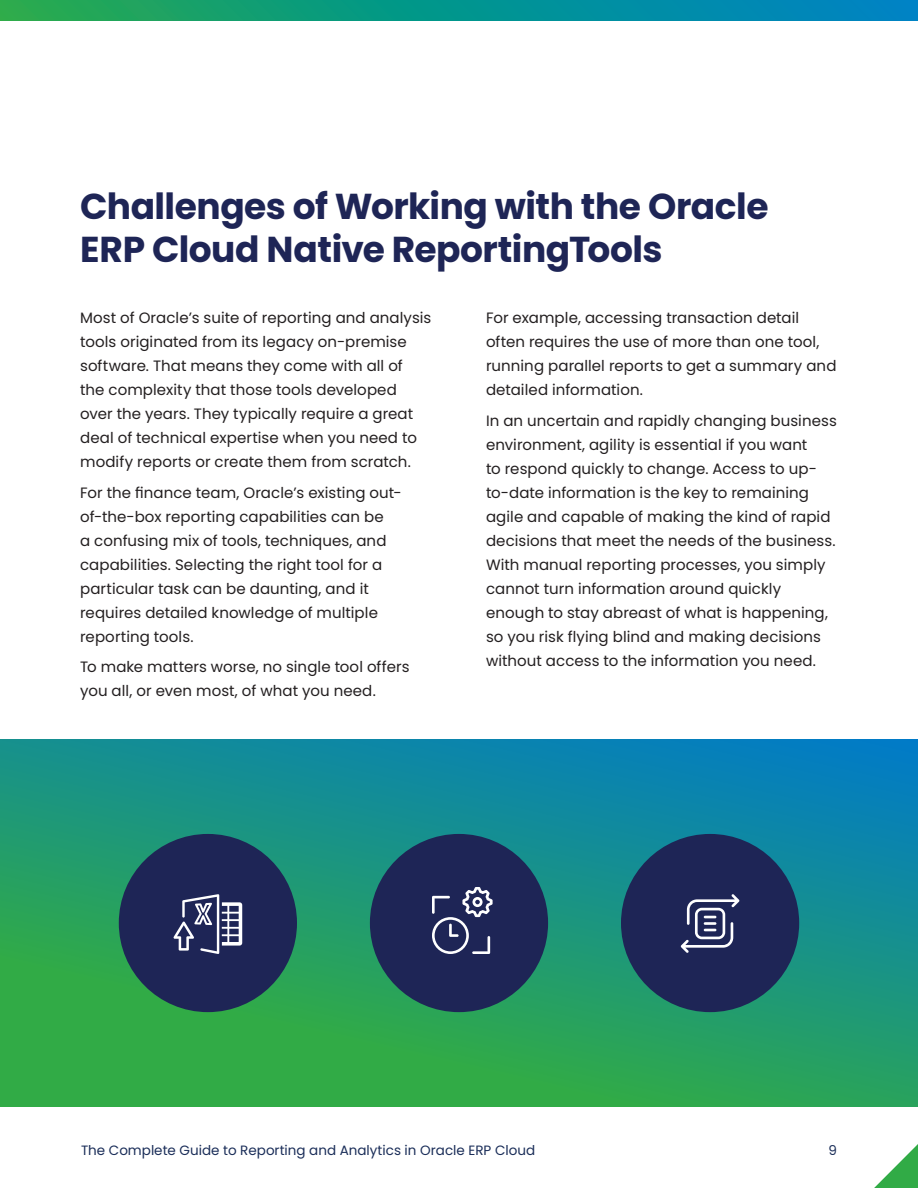
<style>
.page{position:relative;width:918px;height:1188px;background:#fff}
.page>*{position:absolute;margin:0;border:0;box-sizing:border-box;transform-origin:0 0}
.t1{font:700 36px/43.2px "Poppins";letter-spacing:-.015em;color:#1e2556}
.t2{font:15px/24px "Poppins";letter-spacing:.005em;color:#231f20}
.t3{font:13.5px "Poppins";color:#1b2e59}
</style>
<div class="page">
<svg style="left:874px;top:1144px;width:44px;height:44px"></svg>
<div style="left:0;top:0;width:918px;height:21px;background:linear-gradient(to right,#20aa4f,#0082c9)"></div>
<svg style="left:1px;top:739px;width:917px;height:368px;background:#1e9876"></svg>
<div style="left:119px;top:834px;width:178px;height:178px;background:#1e2556;border-radius:50%"></div>
<div style="left:370px;top:834px;width:178px;height:178px;background:#1e2556;border-radius:50%"></div>
<div style="left:621px;top:834px;width:178px;height:178px;background:#1e2556;border-radius:50%"></div>
<svg style="left:174px;top:894px;width:68px;height:60px"></svg>
<svg style="left:432px;top:887px;width:61px;height:67px"></svg>
<svg style="left:681px;top:894px;width:59px;height:59px"></svg>
<p class="t1" style="left:80px;top:185px;width:690px">Challenges of Working with the Oracle<br>ERP Cloud Native ReportingTools</p>
<p class="t2" style="left:80px;top:306px;width:353px">Most of Oracle’s suite of reporting and analysis tools originated from its legacy on-premise software. That means they come with all of<br>the complexity that those tools developed over the years. They typically require a great deal of technical expertise when you need to modify reports or create them from scratch.</p>
<p class="t2" style="left:80px;top:480px;width:323px">For the finance team, Oracle’s existing out&shy;of-the-box reporting capabilities can be<br>a confusing mix of tools, techniques, and capabilities. Selecting the right tool for a particular task can be daunting, and it requires detailed knowledge of multiple reporting tools.</p>
<p class="t2" style="left:80px;top:655px;width:331px">To make matters worse, no single tool offers you all, or even most, of what you need.</p>
<p class="t2" style="left:486px;top:306px;width:352px">For example, accessing transaction detail often requires the use of more than one tool, running parallel reports to get a summary and detailed information.</p>
<p class="t2" style="left:486px;top:408px;width:352px">In an uncertain and rapidly changing business environment, agility is essential if you want<br>to respond quickly to change. Access to up&shy;to-date information is the key to remaining agile and capable of making the kind of rapid decisions that meet the needs of the business.<br>With manual reporting processes, you simply cannot turn information around quickly enough to stay abreast of what is happening, so you risk flying blind and making decisions without access to the information you need.</p>
<p class="t3" style="left:81px;top:1142px;width:456px">The Complete Guide to Reporting and Analytics in Oracle ERP Cloud</p>
<p class="t3" style="left:828px;top:1142px;width:10px">9</p>
</div>
